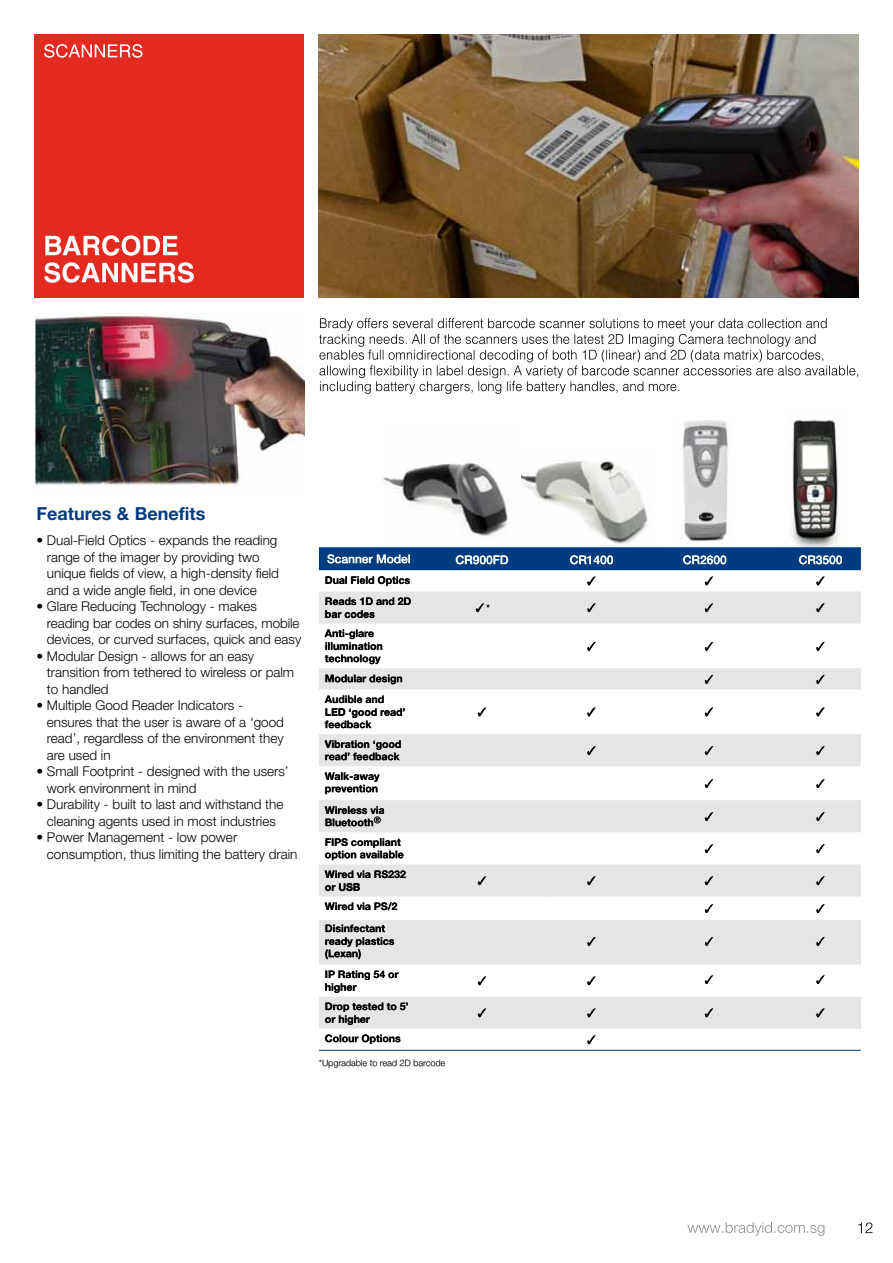
<style>
.page{position:relative;width:893px;height:1263px;background:#fff}
.page>*{position:absolute;margin:0;border:0;box-sizing:border-box;transform-origin:0 0}
.t1{font:700 18px "Helvetica Neue LT Std";color:#003d80}
.t2{font:300 13.5px/16.5px "Helvetica Neue LT Std";color:#000}
.t3{font:12px "MS Gothic";color:#000}
.t4{font:500 12px "Helvetica Neue LT Std";color:#fff}
.t5{font:700 10.5px/12.6px "Helvetica Neue LT Std";color:#000}
.t6{font:300 9px "Helvetica Neue LT Std";color:#3e3d40}
.s1{font-family:"Helvetica LT Std";font-weight:300;font-size:10.5px}
</style>
<div class="page">
<img style="left:791px;top:419px;width:49px;height:128px">
<img style="left:383px;top:463px;width:127px;height:74px">
<img style="left:522px;top:461px;width:126px;height:83px">
<img style="left:682px;top:420px;width:47px;height:121px">
<svg style="left:319px;top:591px;width:542px;height:412px"></svg>
<hr style="left:319px;top:1050px;width:100px;height:1px;background:#003d80">
<hr style="left:419px;top:1050px;width:126px;height:1px;background:#003d80">
<hr style="left:545px;top:1050px;width:93px;height:1px;background:#003d80">
<hr style="left:638px;top:1050px;width:142px;height:1px;background:#003d80">
<hr style="left:780px;top:1050px;width:81px;height:1px;background:#003d80">
<svg style="left:319px;top:1060px;width:126px;height:8px"></svg>
<svg style="left:319px;top:1003px;width:542px;height:47px"></svg>
<svg style="left:816px;top:975px;width:9px;height:9px"></svg>
<svg style="left:705px;top:975px;width:8px;height:9px"></svg>
<svg style="left:587px;top:976px;width:9px;height:9px"></svg>
<svg style="left:478px;top:976px;width:8px;height:9px"></svg>
<svg style="left:325px;top:970px;width:74px;height:23px"></svg>
<svg style="left:816px;top:937px;width:9px;height:9px"></svg>
<svg style="left:705px;top:937px;width:8px;height:9px"></svg>
<svg style="left:587px;top:937px;width:9px;height:9px"></svg>
<svg style="left:325px;top:925px;width:69px;height:34px;background:#afb0b2"></svg>
<svg style="left:816px;top:904px;width:9px;height:9px"></svg>
<svg style="left:705px;top:904px;width:8px;height:9px"></svg>
<svg style="left:325px;top:902px;width:72px;height:8px"></svg>
<svg style="left:816px;top:876px;width:9px;height:9px"></svg>
<svg style="left:705px;top:876px;width:8px;height:9px"></svg>
<svg style="left:587px;top:876px;width:9px;height:9px"></svg>
<svg style="left:478px;top:876px;width:8px;height:9px"></svg>
<svg style="left:325px;top:870px;width:81px;height:21px;background:#afb0b2"></svg>
<svg style="left:816px;top:844px;width:9px;height:9px"></svg>
<svg style="left:705px;top:844px;width:8px;height:9px"></svg>
<svg style="left:325px;top:838px;width:79px;height:22px"></svg>
<svg style="left:816px;top:812px;width:9px;height:9px"></svg>
<svg style="left:705px;top:812px;width:8px;height:9px"></svg>
<svg style="left:325px;top:806px;width:59px;height:20px"></svg>
<svg style="left:816px;top:779px;width:9px;height:9px"></svg>
<svg style="left:705px;top:779px;width:8px;height:9px"></svg>
<svg style="left:325px;top:772px;width:55px;height:22px"></svg>
<svg style="left:816px;top:746px;width:9px;height:9px"></svg>
<svg style="left:705px;top:746px;width:8px;height:9px"></svg>
<svg style="left:587px;top:746px;width:9px;height:9px"></svg>
<svg style="left:325px;top:740px;width:76px;height:20px;background:#9ea0a1"></svg>
<svg style="left:816px;top:708px;width:9px;height:8px"></svg>
<svg style="left:705px;top:708px;width:8px;height:8px"></svg>
<svg style="left:587px;top:708px;width:9px;height:8px"></svg>
<svg style="left:478px;top:708px;width:8px;height:8px"></svg>
<svg style="left:325px;top:695px;width:80px;height:33px"></svg>
<svg style="left:816px;top:675px;width:9px;height:8px"></svg>
<svg style="left:705px;top:675px;width:8px;height:8px"></svg>
<svg style="left:326px;top:675px;width:76px;height:9px"></svg>
<svg style="left:816px;top:642px;width:9px;height:9px"></svg>
<svg style="left:705px;top:642px;width:8px;height:9px"></svg>
<svg style="left:587px;top:642px;width:9px;height:9px"></svg>
<svg style="left:325px;top:629px;width:57px;height:35px"></svg>
<svg style="left:816px;top:603px;width:9px;height:9px"></svg>
<svg style="left:705px;top:603px;width:8px;height:9px"></svg>
<svg style="left:587px;top:603px;width:9px;height:9px"></svg>
<svg style="left:476px;top:603px;width:14px;height:9px"></svg>
<svg style="left:325px;top:597px;width:86px;height:21px;background:#aeb0b1"></svg>
<svg style="left:816px;top:577px;width:9px;height:8px"></svg>
<svg style="left:705px;top:577px;width:8px;height:8px"></svg>
<svg style="left:587px;top:577px;width:9px;height:8px"></svg>
<svg style="left:326px;top:576px;width:84px;height:10px"></svg>
<svg style="left:319px;top:547px;width:542px;height:23px;background:#154d8a"></svg>
<svg style="left:687px;top:1222px;width:137px;height:14px"></svg>
<svg style="left:858px;top:1222px;width:14px;height:11px"></svg>
<img style="left:319px;top:34px;width:540px;height:264px">
<div style="left:34px;top:34px;width:270px;height:264px;background:#e42a20"></div>
<svg style="left:44px;top:262px;width:150px;height:21px"></svg>
<svg style="left:45px;top:235px;width:133px;height:21px"></svg>
<svg style="left:44px;top:44px;width:98px;height:14px"></svg>
<svg style="left:319px;top:318px;width:539px;height:76px"></svg>
<img style="left:35px;top:314px;width:269px;height:172px">
<h1 class="t1" style="left:36px;top:502px;width:171px">Features &amp; Benefits</h1>
<p class="t2" style="left:47px;top:532px;width:234px;text-indent:-11px">• Dual-Field Optics - expands the reading range of the imager by providing two unique fields of view, a high-density field and a wide angle field, in one device</p>
<p class="t2" style="left:47px;top:598px;width:256px;text-indent:-11px">• Glare Reducing Technology - makes reading bar codes on shiny surfaces, mobile devices, or curved surfaces, quick and easy</p>
<p class="t2" style="left:47px;top:647px;width:249px;text-indent:-11px">• Modular Design - allows for an easy transition from tethered to wireless or palm to handled</p>
<p class="t2" style="left:47px;top:697px;width:239px;text-indent:-11px">• Multiple Good Reader Indicators - ensures that the user is aware of a ‘good read’, regardless of the environment they are used in</p>
<p class="t2" style="left:47px;top:763px;width:243px;text-indent:-11px">• Small Footprint - designed with the users’ work environment in mind</p>
<p class="t2" style="left:36px;top:796px;width:248px;text-align:center">• Durability - built to last and withstand the cleaning agents used in most industries</p>
<p class="t2" style="left:47px;top:829px;width:252px;text-indent:-11px">• Power Management - low power consumption, thus limiting the battery drain</p>
<p class="t4" style="left:327px;top:552px;width:85px">Scanner Model</p>
<p class="t4" style="left:456px;top:553px;width:54px">CR900FD</p>
<p class="t4" style="left:570px;top:553px;width:45px">CR1400</p>
<p class="t4" style="left:683px;top:553px;width:45px">CR2600</p>
<p class="t4" style="left:799px;top:553px;width:45px">CR3500</p>
<p class="t5" style="left:325px;top:573px;width:87px">Dual Field Optics</p>
<p class="t3" style="left:586px;top:575px;width:13px">✓</p>
<p class="t3" style="left:703px;top:575px;width:13px">✓</p>
<p class="t3" style="left:815px;top:575px;width:13px">✓</p>
<p class="t5" style="left:325px;top:595px;width:88px">Reads 1D and 2D bar codes</p>
<p class="t3" style="left:474px;top:602px;width:18px">✓<span class="s1">*</span></p>
<p class="t3" style="left:586px;top:602px;width:13px">✓</p>
<p class="t3" style="left:703px;top:602px;width:13px">✓</p>
<p class="t3" style="left:815px;top:602px;width:13px">✓</p>
<p class="t5" style="left:325px;top:627px;width:59px">Anti-glare illumination technology</p>
<p class="t3" style="left:586px;top:640px;width:13px">✓</p>
<p class="t3" style="left:703px;top:640px;width:13px">✓</p>
<p class="t3" style="left:815px;top:640px;width:13px">✓</p>
<p class="t5" style="left:325px;top:672px;width:79px">Modular design</p>
<p class="t3" style="left:703px;top:673px;width:13px">✓</p>
<p class="t3" style="left:815px;top:673px;width:13px">✓</p>
<p class="t5" style="left:325px;top:693px;width:82px">Audible and<br>LED ‘good read’ feedback</p>
<p class="t3" style="left:476px;top:706px;width:13px">✓</p>
<p class="t3" style="left:586px;top:706px;width:13px">✓</p>
<p class="t3" style="left:703px;top:706px;width:13px">✓</p>
<p class="t3" style="left:815px;top:706px;width:13px">✓</p>
<p class="t5" style="left:325px;top:737px;width:78px">Vibration ‘good read’ feedback</p>
<p class="t3" style="left:586px;top:744px;width:13px">✓</p>
<p class="t3" style="left:703px;top:744px;width:13px">✓</p>
<p class="t3" style="left:815px;top:744px;width:13px">✓</p>
<p class="t5" style="left:325px;top:769px;width:56px">Walk-away prevention</p>
<p class="t3" style="left:703px;top:777px;width:13px">✓</p>
<p class="t3" style="left:815px;top:777px;width:13px">✓</p>
<p class="t5" style="left:325px;top:803px;width:61px">Wireless via<br>Bluetooth<sup>®</sup></p>
<p class="t3" style="left:703px;top:810px;width:13px">✓</p>
<p class="t3" style="left:815px;top:810px;width:13px">✓</p>
<p class="t5" style="left:325px;top:835px;width:80px">FIPS compliant option available</p>
<p class="t3" style="left:703px;top:843px;width:13px">✓</p>
<p class="t3" style="left:815px;top:843px;width:13px">✓</p>
<p class="t5" style="left:325px;top:868px;width:82px">Wired via RS232 or USB</p>
<p class="t3" style="left:476px;top:875px;width:13px">✓</p>
<p class="t3" style="left:586px;top:875px;width:13px">✓</p>
<p class="t3" style="left:703px;top:875px;width:13px">✓</p>
<p class="t3" style="left:815px;top:875px;width:13px">✓</p>
<p class="t5" style="left:325px;top:900px;width:74px">Wired via PS/2</p>
<p class="t3" style="left:703px;top:902px;width:13px">✓</p>
<p class="t3" style="left:815px;top:902px;width:13px">✓</p>
<p class="t5" style="left:325px;top:922px;width:71px">Disinfectant ready plastics (Lexan)</p>
<p class="t3" style="left:586px;top:935px;width:13px">✓</p>
<p class="t3" style="left:703px;top:935px;width:13px">✓</p>
<p class="t3" style="left:815px;top:935px;width:13px">✓</p>
<p class="t5" style="left:325px;top:968px;width:75px">IP Rating 54 or higher</p>
<p class="t3" style="left:476px;top:975px;width:13px">✓</p>
<p class="t3" style="left:586px;top:975px;width:13px">✓</p>
<p class="t3" style="left:703px;top:974px;width:13px">✓</p>
<p class="t3" style="left:815px;top:974px;width:13px">✓</p>
<p class="t5" style="left:325px;top:1000px;width:85px">Drop tested to 5’ or higher</p>
<p class="t3" style="left:476px;top:1007px;width:13px">✓</p>
<p class="t3" style="left:586px;top:1007px;width:13px">✓</p>
<p class="t3" style="left:703px;top:1007px;width:13px">✓</p>
<p class="t3" style="left:815px;top:1007px;width:13px">✓</p>
<p class="t5" style="left:325px;top:1032px;width:77px">Colour Options</p>
<p class="t3" style="left:586px;top:1034px;width:13px">✓</p>
<p class="t6" style="left:319px;top:1057px;width:128px">*Upgradable to read 2D barcode</p>
</div>
